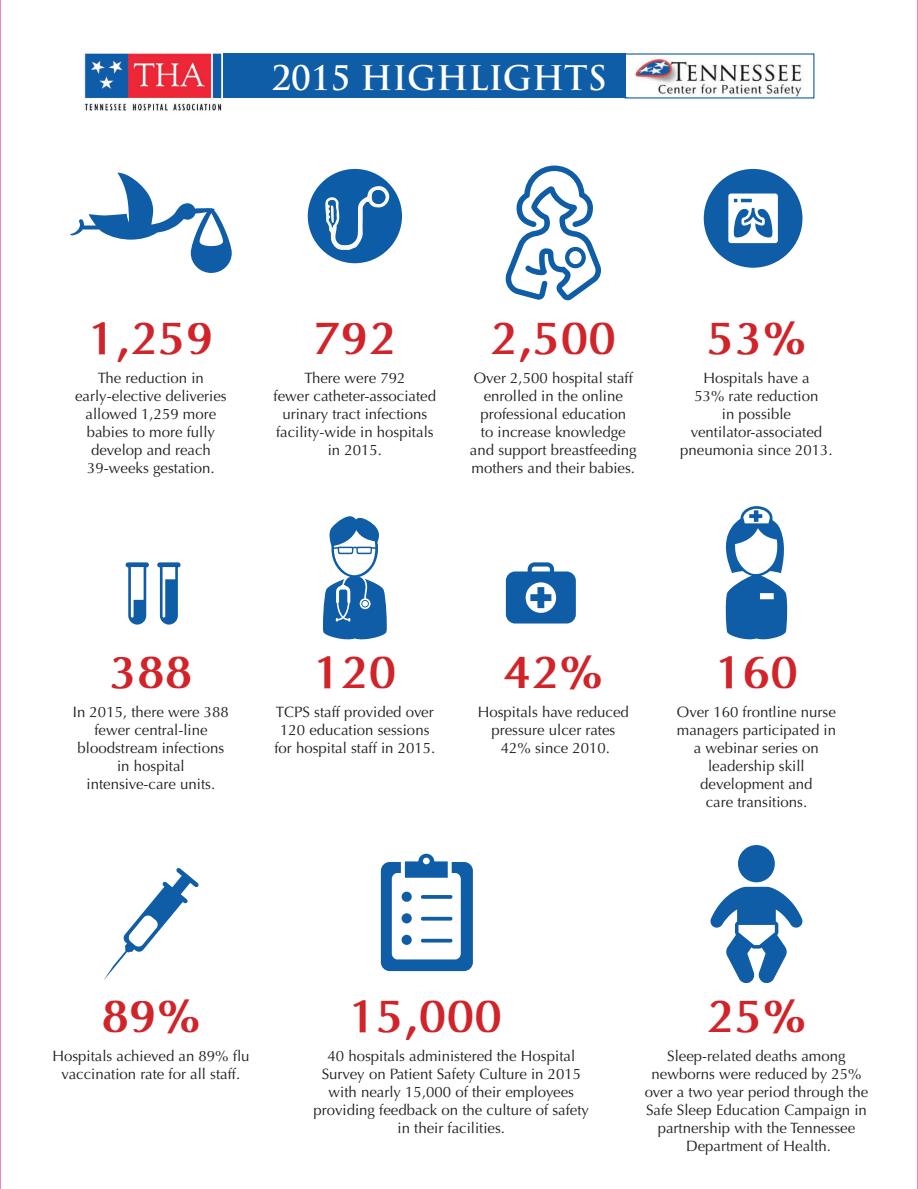
<style>
.page{position:relative;width:918px;height:1189px;background:#fff}
.page>*{position:absolute;margin:0;border:0;box-sizing:border-box;transform-origin:0 0}
.t1{font:700 46.5px "Optima";color:#d1232a}
.t2{font:700 33px "Trajan Pro";color:#fff}
.t3{font:15px/18px "Optima LT Std";color:#231f20;text-align:center}
</style>
<div class="page">
<svg style="left:505px;top:165px;width:96px;height:135px"></svg>
<svg style="left:323px;top:516px;width:64px;height:124px"></svg>
<svg style="left:725px;top:506px;width:63px;height:134px"></svg>
<svg style="left:104px;top:868px;width:95px;height:112px"></svg>
<svg style="left:710px;top:845px;width:93px;height:138px"></svg>
<svg style="left:70px;top:172px;width:162px;height:101px"></svg>
<svg style="left:126px;top:562px;width:55px;height:62px"></svg>
<svg style="left:381px;top:853px;width:92px;height:117px"></svg>
<svg style="left:506px;top:562px;width:70px;height:61px"></svg>
<div style="left:704px;top:169px;width:98px;height:98px;background:#0f5ca7;border-radius:50%"></div>
<svg style="left:728px;top:193px;width:50px;height:50px"></svg>
<img style="left:83px;top:53px;width:139px;height:58px">
<div style="left:223px;top:54px;width:403px;height:44px;background:#0f5ca7"></div>
<img style="left:634px;top:57px;width:169px;height:39px">
<div style="left:308px;top:169px;width:94px;height:94px;background:#0d5ca7;border-radius:50%"></div>
<svg style="left:325px;top:184px;width:65px;height:66px"></svg>
<hr style="left:917px;top:0;width:1px;height:1188px;background:#ea038c">
<hr style="left:0;top:0;width:1px;height:1188px;background:#ea038c">
<h2 class="t2" style="left:271px;top:57px;width:337px">2015 HIGHLIGHTS</h2>
<h1 class="t1" style="left:88px;top:309px;width:128px">1,259</h1>
<p class="t3" style="left:75px;top:368px;width:153px">The reduction in early-elective deliveries allowed 1,259 more babies to more fully develop and reach<br>39-weeks gestation.</p>
<h1 class="t1" style="left:313px;top:309px;width:85px">792</h1>
<p class="t3" style="left:274px;top:368px;width:164px">There were 792<br>fewer catheter-associated urinary tract infections facility-wide in hospitals in 2015.</p>
<h1 class="t1" style="left:490px;top:309px;width:128px">2,500</h1>
<p class="t3" style="left:470px;top:368px;width:168px">Over 2,500 hospital staff enrolled in the online professional education<br>to increase knowledge and support breastfeeding mothers and their babies.</p>
<h1 class="t1" style="left:707px;top:309px;width:100px">53%</h1>
<p class="t3" style="left:680px;top:368px;width:154px">Hospitals have a<br>53% rate reduction<br>in possible ventilator-associated pneumonia since 2013.</p>
<h1 class="t1" style="left:109px;top:643px;width:85px">388</h1>
<p class="t3" style="left:73px;top:702px;width:157px">In 2015, there were 388 fewer central-line bloodstream infections in hospital intensive-care units.</p>
<h1 class="t1" style="left:313px;top:643px;width:85px">120</h1>
<p class="t3" style="left:274px;top:702px;width:162px">TCPS staff provided over<br>120 education sessions for hospital staff in 2015.</p>
<h1 class="t1" style="left:504px;top:643px;width:100px">42%</h1>
<p class="t3" style="left:478px;top:702px;width:153px">Hospitals have reduced pressure ulcer rates<br>42% since 2010.</p>
<h1 class="t1" style="left:715px;top:643px;width:85px">160</h1>
<p class="t3" style="left:677px;top:702px;width:161px">Over 160 frontline nurse managers participated in a webinar series on leadership skill development and<br>care transitions.</p>
<h1 class="t1" style="left:101px;top:986px;width:100px">89%</h1>
<p class="t3" style="left:52px;top:1046px;width:199px">Hospitals achieved an 89% flu vaccination rate for all staff.</p>
<h1 class="t1" style="left:348px;top:986px;width:155px">15,000</h1>
<p class="t3" style="left:314px;top:1046px;width:277px">40 hospitals administered the Hospital Survey on Patient Safety Culture in 2015 with nearly 15,000 of their employees providing feedback on the culture of safety in their facilities.</p>
<h1 class="t1" style="left:707px;top:986px;width:100px">25%</h1>
<p class="t3" style="left:645px;top:1046px;width:225px">Sleep-related deaths among newborns were reduced by 25% over a two year period through the<br>Safe Sleep Education Campaign in partnership with the Tennessee<br>Department of Health.</p>
</div>
